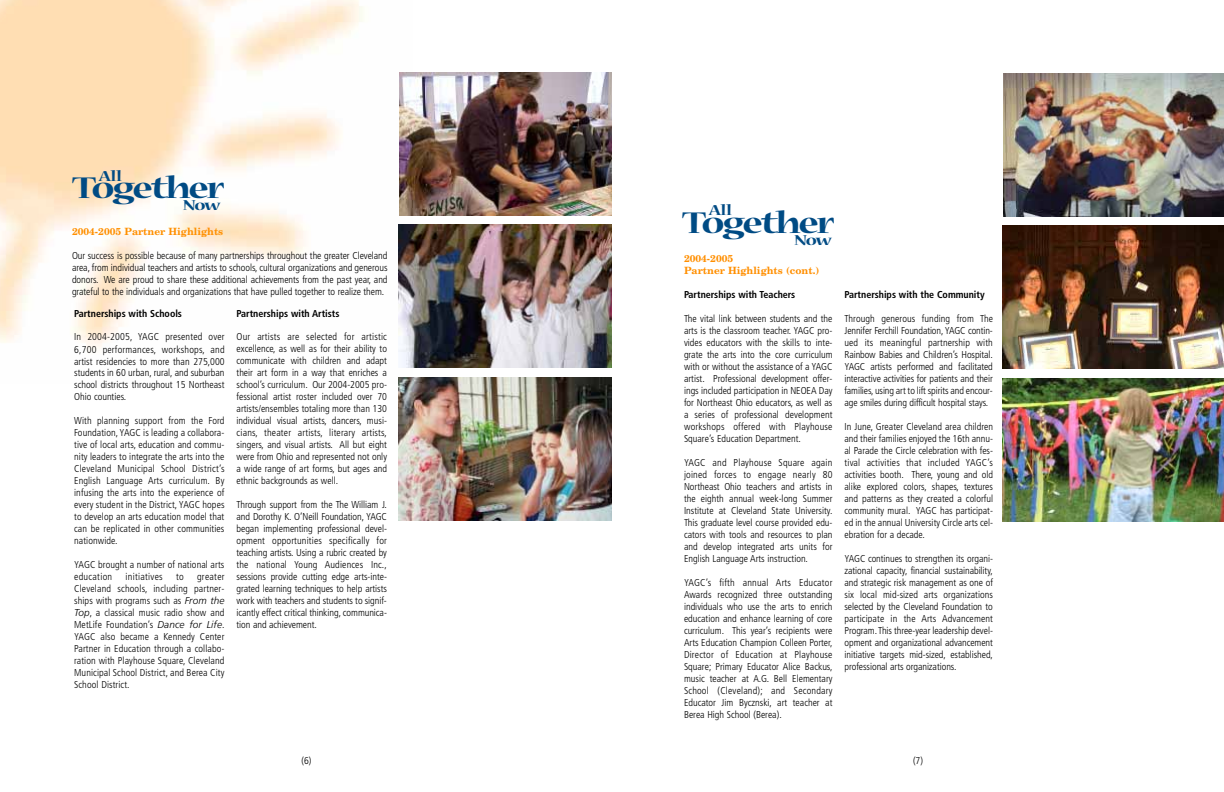
<style>
.page{position:relative;width:1224px;height:792px;background:#fff}
.page>*{position:absolute;margin:0;border:0;box-sizing:border-box;transform-origin:0 0}
.t1{font:700 expanded 33.3px "Nueva";letter-spacing:-.065em;color:#004b84}
.t2{font:700 expanded 16px "Nueva";letter-spacing:-.035em;color:#004b84}
.t3{font:300 condensed 10px/12px "Frutiger";color:#000;text-align:justify}
.t4{font:700 condensed 10px "Frutiger";color:#000}
.t5{font:700 10px/12.1px "New Century Schlbk";color:#ff8f00}
.t6{font:300 condensed 10px "Frutiger";letter-spacing:.03em;color:#000}
.s1{font-style:italic;font-stretch:normal}
</style>
<div class="page">
<img style="left:0;top:0;width:400px;height:347px">
<img style="left:1004px;top:73px;width:220px;height:144px">
<img style="left:1002px;top:225px;width:222px;height:144px">
<img style="left:1002px;top:378px;width:222px;height:144px">
<img style="left:400px;top:72px;width:212px;height:144px">
<img style="left:398px;top:224px;width:214px;height:144px">
<img style="left:398px;top:377px;width:214px;height:144px">
<h2 class="t2" style="left:99px;top:170px;width:24px">All</h2>
<h1 class="t1" style="left:72px;top:175px;width:154px">Together</h1>
<h2 class="t2" style="left:183px;top:199px;width:39px">Now</h2>
<p class="t5" style="left:72px;top:226px;width:153px">2004-2005 Partner Highlights</p>
<p class="t3" style="left:72px;top:250px;width:317px">Our success is possible because of many partnerships throughout the greater Cleveland area, from individual teachers and artists to schools, cultural organizations and generous donors. We are proud to share these additional achievements from the past year, and grateful to the individuals and organizations that have pulled together to realize them.</p>
<p class="t4" style="left:74px;top:309px;width:109px">Partnerships with Schools</p>
<p class="t3" style="left:74px;top:332px;width:152px">In 2004-2005, YAGC presented over 6,700 performances, workshops, and artist residencies to more than 275,000 students in 60 urban, rural, and suburban school districts throughout 15 Northeast Ohio counties.</p>
<p class="t3" style="left:74px;top:416px;width:152px">With planning support from the Ford Foundation, YAGC is leading a collabora&shy;tive of local arts, education and commu&shy;nity leaders to integrate the arts into the Cleveland Municipal School District’s English Language Arts curriculum. By infusing the arts into the experience of every student in the District, YAGC hopes to develop an arts education model that can be replicated in other communities nationwide.</p>
<p class="t3" style="left:74px;top:560px;width:152px">YAGC brought a number of national arts education</p>
<p class="t6" style="left:125px;top:573px;width:39px">initiatives</p>
<p class="t3" style="left:176px;top:572px;width:9px">to</p>
<p class="t3" style="left:74px;top:572px;width:152px;text-indent:123px">greater Cleveland schools, including partner&shy;ships with programs such as <span class="s1">From the Top</span>, a classical music radio show and MetLife Foundation’s <span class="s1">Dance for Life</span>.<br>YAGC also became a Kennedy Center Partner in Education through a collabo&shy;ration with Playhouse Square, Cleveland Municipal School District, and Berea City School District.</p>
<p class="t4" style="left:237px;top:309px;width:104px">Partnerships with Artists</p>
<p class="t3" style="left:237px;top:332px;width:152px">Our artists are selected for artistic excellence, as well as for their ability to communicate with children and adapt their art form in a way that enriches a school’s curriculum. Our 2004-2005 pro&shy;fessional artist roster included over 70 artists/ensembles totaling more than 130 individual visual artists, dancers, musi&shy;cians, theater artists, literary artists, singers, and visual artists. All but eight were from Ohio and represented not only a wide range of art forms, but ages and ethnic backgrounds as well.</p>
<p class="t3" style="left:237px;top:500px;width:152px">Through support from the The William J. and Dorothy K. O’Neill Foundation, YAGC began implementing professional devel&shy;opment opportunities specifically for teaching artists. Using a rubric created by the national Young Audiences Inc., sessions provide cutting edge arts-inte&shy;grated learning techniques to help artists work with teachers and students to signif&shy;icantly effect critical thinking, communica&shy;tion and achievement.</p>
<p class="t3" style="left:302px;top:755px;width:11px">(6)</p>
<h2 class="t2" style="left:709px;top:204px;width:24px">All</h2>
<h1 class="t1" style="left:682px;top:210px;width:154px">Together</h1>
<h2 class="t2" style="left:794px;top:234px;width:39px">Now</h2>
<p class="t5" style="left:684px;top:253px;width:137px">2004-2005<br>Partner Highlights (cont.)</p>
<p class="t4" style="left:684px;top:290px;width:113px">Partnerships with Teachers</p>
<p class="t3" style="left:684px;top:313px;width:150px">The vital link between students and the arts is the classroom teacher. YAGC pro&shy;vides educators with the skills to inte&shy;grate the arts into the core curriculum with or without the assistance of a YAGC artist. Professional development offer&shy;ings included participation in NEOEA Day for Northeast Ohio educators, as well as a series of professional development workshops offered with Playhouse Square’s Education Department.</p>
<p class="t3" style="left:684px;top:457px;width:150px">YAGC and Playhouse Square again joined forces to engage nearly 80<br>Northeast Ohio teachers and artists in the eighth annual week-long Summer Institute at Cleveland State University.<br>This graduate level course provided edu&shy;cators with tools and resources to plan and develop integrated arts units for English Language Arts instruction.</p>
<p class="t3" style="left:684px;top:577px;width:150px">YAGC’s fifth annual Arts Educator Awards recognized three outstanding individuals who use the arts to enrich education and enhance learning of core curriculum. This year’s recipients were Arts Education Champion Colleen Porter, Director of Education at Playhouse Square; Primary Educator Alice Backus, music teacher at A.G. Bell Elementary School (Cleveland); and Secondary Educator Jim Bycznski, art teacher at Berea High School (Berea).</p>
<p class="t4" style="left:844px;top:290px;width:142px">Partnerships with the Community</p>
<p class="t3" style="left:844px;top:313px;width:150px">Through generous funding from The Jennifer Ferchill Foundation, YAGC contin&shy;ued its meaningful partnership with Rainbow Babies and Children’s Hospital.<br>YAGC artists performed and facilitated interactive activities for patients and their families, using art to lift spirits and encour&shy;age smiles during difficult hospital stays.</p>
<p class="t3" style="left:844px;top:421px;width:150px">In June, Greater Cleveland area children and their families enjoyed the 16th annu&shy;al Parade the Circle celebration with fes&shy;tival activities that included YAGC’s activities booth. There, young and old alike explored colors, shapes, textures and patterns as they created a colorful community mural. YAGC has participat&shy;ed in the annual University Circle arts cel&shy;ebration for a decade.</p>
<p class="t3" style="left:844px;top:553px;width:150px">YAGC continues to strengthen its organi&shy;zational capacity, financial sustainability, and strategic risk management as one of six local mid-sized arts organizations selected by the Cleveland Foundation to participate in the Arts Advancement Program.This three-year leadership devel&shy;opment and organizational advancement initiative targets mid-sized, established, professional arts organizations.</p>
<p class="t3" style="left:913px;top:755px;width:11px">(7)</p>
</div>
